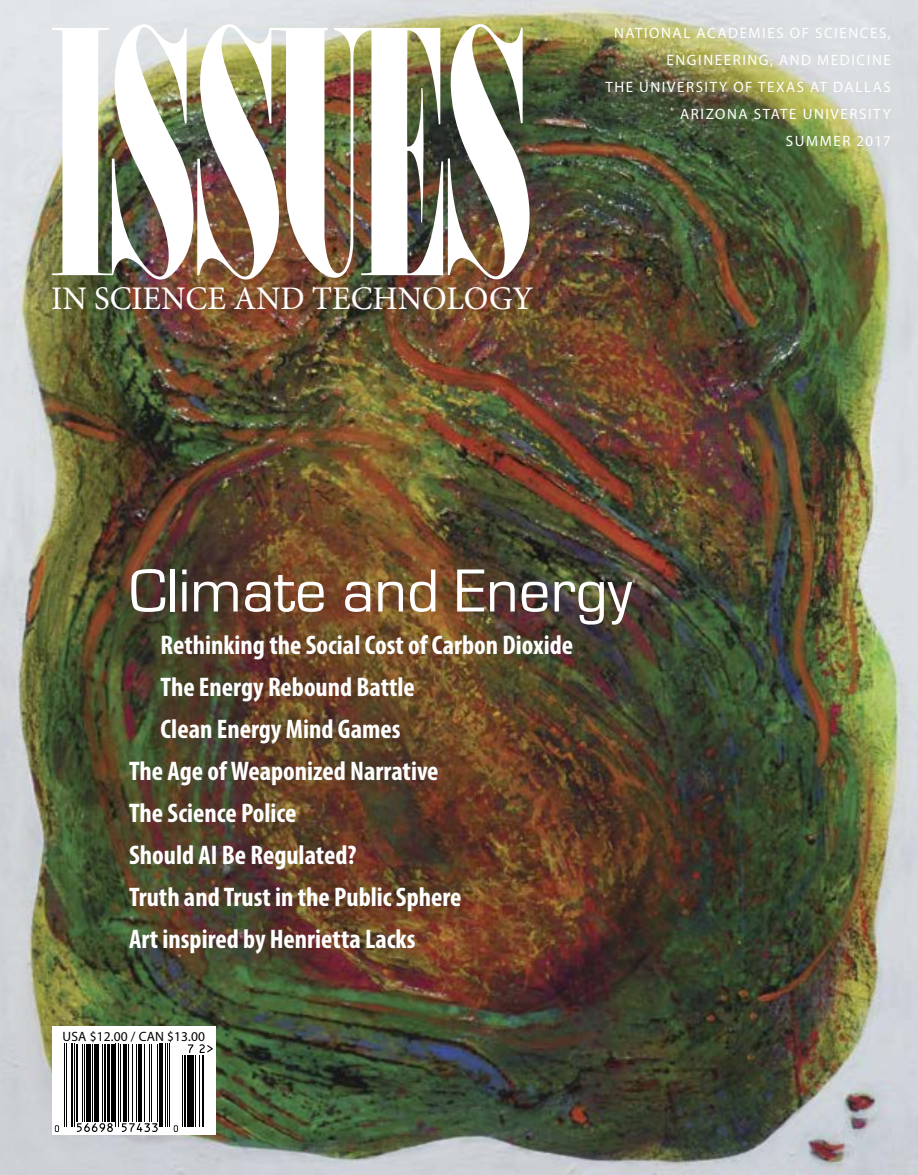
<style>
.page{position:relative;width:918px;height:1175px;background:#fff}
.page>*{position:absolute;margin:0;border:0;box-sizing:border-box;transform-origin:0 0}
.t1{font:63px "Eurostile";color:#fff}
.t2{font:33px "Minion Pro";letter-spacing:-.005em;color:#fff}
.t3{font:700 condensed 27px "Myriad Pro";color:#fff}
.Paragraph_Style_1{font:15px "Myriad Pro";letter-spacing:.105em;color:#fff}
.Paragraph_Style_1-2{font:13.5px "Myriad Pro";letter-spacing:.01em;color:#000}
</style>
<div class="page">
<img style="left:0;top:0;width:918px;height:1174px">
<div style="left:52px;top:1026px;width:164px;height:108px;background:#fff"></div>
<svg style="left:174px;top:1125px;width:4px;height:6px"></svg>
<svg style="left:55px;top:1125px;width:4px;height:6px"></svg>
<svg style="left:77px;top:1123px;width:36px;height:9px"></svg>
<svg style="left:122px;top:1123px;width:36px;height:9px"></svg>
<hr style="left:64px;top:1043px;width:1px;height:84px;background:#000">
<hr style="left:66px;top:1043px;width:1px;height:84px;background:#000">
<hr style="left:71px;top:1043px;width:2px;height:84px;background:#000">
<hr style="left:74px;top:1043px;width:1px;height:84px;background:#000">
<hr style="left:76px;top:1043px;width:2px;height:78px;background:#000">
<hr style="left:82px;top:1043px;width:1px;height:78px;background:#000">
<hr style="left:84px;top:1043px;width:1px;height:78px;background:#000">
<div style="left:86px;top:1043px;width:5px;height:78px;background:#000"></div>
<hr style="left:92px;top:1043px;width:1px;height:78px;background:#000">
<hr style="left:94px;top:1043px;width:4px;height:78px;background:#000">
<hr style="left:102px;top:1043px;width:1px;height:78px;background:#000">
<hr style="left:104px;top:1043px;width:2px;height:78px;background:#000">
<hr style="left:108px;top:1043px;width:2px;height:78px;background:#000">
<hr style="left:111px;top:1043px;width:3px;height:78px;background:#000">
<hr style="left:116px;top:1043px;width:1px;height:84px;background:#000">
<hr style="left:118px;top:1043px;width:1px;height:84px;background:#000">
<hr style="left:120px;top:1043px;width:1px;height:78px;background:#000">
<hr style="left:123px;top:1043px;width:3px;height:78px;background:#000">
<hr style="left:128px;top:1043px;width:1px;height:78px;background:#000">
<hr style="left:132px;top:1043px;width:1px;height:78px;background:#000">
<hr style="left:136px;top:1043px;width:1px;height:78px;background:#000">
<hr style="left:138px;top:1043px;width:3px;height:78px;background:#000">
<hr style="left:144px;top:1043px;width:1px;height:78px;background:#000">
<hr style="left:149px;top:1043px;width:1px;height:78px;background:#000">
<hr style="left:151px;top:1043px;width:1px;height:78px;background:#000">
<hr style="left:157px;top:1043px;width:1px;height:78px;background:#000">
<hr style="left:159px;top:1043px;width:3px;height:84px;background:#000">
<hr style="left:165px;top:1043px;width:1px;height:84px;background:#000">
<hr style="left:167px;top:1043px;width:1px;height:84px;background:#000">
<hr style="left:169px;top:1043px;width:1px;height:84px;background:#000">
<svg style="left:188px;top:1044px;width:5px;height:9px"></svg>
<hr style="left:182px;top:1055px;width:1px;height:72px;background:#000">
<hr style="left:184px;top:1055px;width:2px;height:72px;background:#000">
<hr style="left:187px;top:1055px;width:3px;height:72px;background:#000">
<hr style="left:192px;top:1055px;width:2px;height:72px;background:#000">
<hr style="left:195px;top:1055px;width:1px;height:72px;background:#000">
<hr style="left:199px;top:1055px;width:1px;height:72px;background:#000">
<hr style="left:202px;top:1055px;width:2px;height:72px;background:#000">
<svg style="left:199px;top:1044px;width:14px;height:9px"></svg>
<img style="left:52px;top:24px;width:145px;height:277px">
<img style="left:197px;top:24px;width:246px;height:294px">
<img style="left:448px;top:24px;width:85px;height:277px">
<p class="t2" style="left:51px;top:277px;width:484px">IN SCIENCE AND TECHNOLOGY</p>
<p class="Paragraph_Style_1" style="left:614px;top:24px;width:278px">NATIONAL ACADEMIES OF SCIENCES,</p>
<p class="Paragraph_Style_1" style="left:667px;top:51px;width:226px">ENGINEERING, AND MEDICINE</p>
<p class="Paragraph_Style_1" style="left:605px;top:78px;width:287px">THE UNIVERSITY OF TEXAS AT DALLAS</p>
<p class="Paragraph_Style_1" style="left:680px;top:105px;width:212px">ARIZONA STATE UNIVERSITY</p>
<p class="Paragraph_Style_1" style="left:786px;top:132px;width:107px">SUMMER 2017</p>
<p class="t1" style="left:129px;top:557px;width:505px">Climate and Energy</p>
<p class="t3" style="left:160px;top:627px;width:414px">Rethinking the Social Cost of Carbon Dioxide</p>
<p class="t3" style="left:160px;top:669px;width:256px">The Energy Rebound Battle</p>
<p class="t3" style="left:160px;top:711px;width:242px">Clean Energy Mind Games</p>
<p class="t3" style="left:129px;top:753px;width:311px">The Age of Weaponized Narrative</p>
<p class="t3" style="left:129px;top:795px;width:169px">The Science Police</p>
<p class="t3" style="left:129px;top:837px;width:229px">Should AI Be Regulated?</p>
<p class="t3" style="left:129px;top:879px;width:334px">Truth and Trust in the Public Sphere</p>
<p class="t3" style="left:129px;top:921px;width:288px">Art inspired by Henrietta Lacks</p>
<p class="Paragraph_Style_1-2" style="left:63px;top:1028px;width:144px">USA $12.00 / CAN $13.00</p>
</div>
